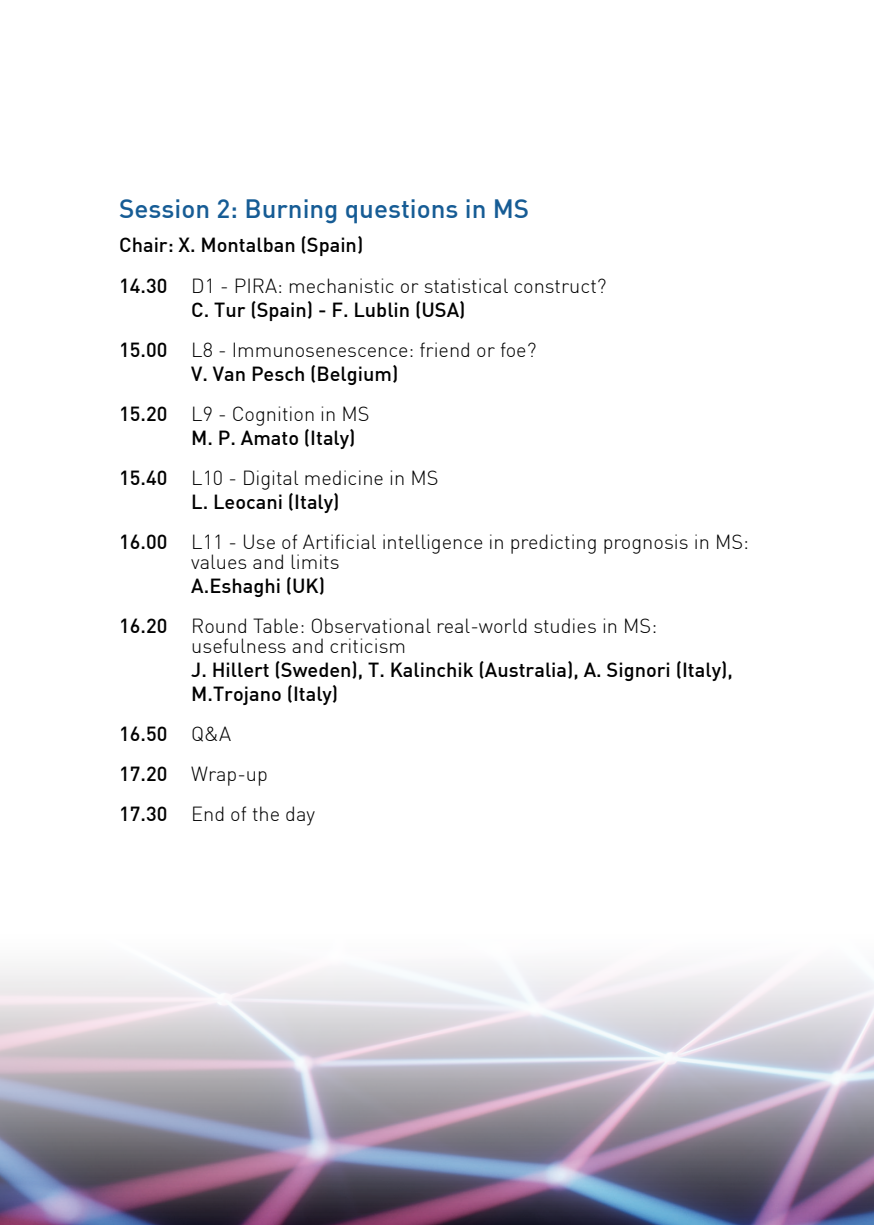
<style>
.page{position:relative;width:874px;height:1225px;background:#fff}
.page>*{position:absolute;margin:0;border:0;box-sizing:border-box;transform-origin:0 0}
.Font_Sessioni{font:500 26px "DIN";color:#165c95}
.Body_Agenda{font:300 20px/20px "DIN";color:#000}
.Boldy_Agenda{font:500 20px/24px "DIN";color:#000}
.Boldy_Text{font:500 20px "DIN";color:#000}
.Body_Agenda-2{font:500 20px "DIN";color:#000}
.s1{font-weight:500}
.s2{font-weight:300}
</style>
<div class="page">
<img style="left:0;top:966px;width:873px;height:259px">
<p class="Font_Sessioni" style="left:119px;top:192px;width:411px">Session 2: Burning questions in MS</p>
<p class="Boldy_Text" style="left:119px;top:232px;width:245px">Chair: X. Montalban (Spain)</p>
<p class="Body_Agenda" style="left:119px;top:275px;width:488px"><span class="s1">14.30</span> D1 - PIRA: mechanistic or statistical construct?</p>
<p class="Boldy_Agenda" style="left:191px;top:297px;width:276px">C. Tur (Spain) - F. Lublin (USA)</p>
<p class="Body_Agenda" style="left:119px;top:339px;width:418px"><span class="s1">15.00</span> L8 - Immunosenescence: friend or foe?</p>
<p class="Boldy_Agenda" style="left:191px;top:361px;width:208px">V. Van Pesch (Belgium)</p>
<p class="Body_Agenda" style="left:119px;top:403px;width:252px"><span class="s1">15.20</span> L9 - Cognition in MS</p>
<p class="Boldy_Agenda" style="left:191px;top:425px;width:166px">M. P. Amato (Italy)</p>
<p class="Body_Agenda" style="left:119px;top:467px;width:320px"><span class="s1">15.40</span> L10 - Digital medicine in MS</p>
<p class="Boldy_Agenda" style="left:191px;top:489px;width:150px">L. Leocani (Italy)</p>
<p class="Body_Agenda" style="left:191px;top:531px;width:559px;text-indent:-72px"><span class="s1">16.00</span> L11 - Use of Artificial intelligence in predicting prognosis in MS: values and limits</p>
<p class="Boldy_Agenda" style="left:191px;top:573px;width:135px">A.Eshaghi (UK)</p>
<p class="Body_Agenda" style="left:191px;top:615px;width:467px;text-indent:-72px"><span class="s1">16.20</span> Round Table: Observational real-world studies in MS: usefulness and criticism</p>
<p class="Boldy_Agenda" style="left:191px;top:657px;width:543px">J. Hillert (Sweden), T. Kalinchik (Australia), A. Signori (Italy),<br>M.Trojano (Italy)</p>
<p class="Body_Agenda-2" style="left:119px;top:721px;width:113px">16.50 <span class="s2">Q&amp;A</span></p>
<p class="Body_Agenda" style="left:119px;top:763px;width:150px"><span class="s1">17.20</span> Wrap-up</p>
<p class="Body_Agenda" style="left:119px;top:803px;width:197px"><span class="s1">17.30</span> End of the day</p>
</div>
